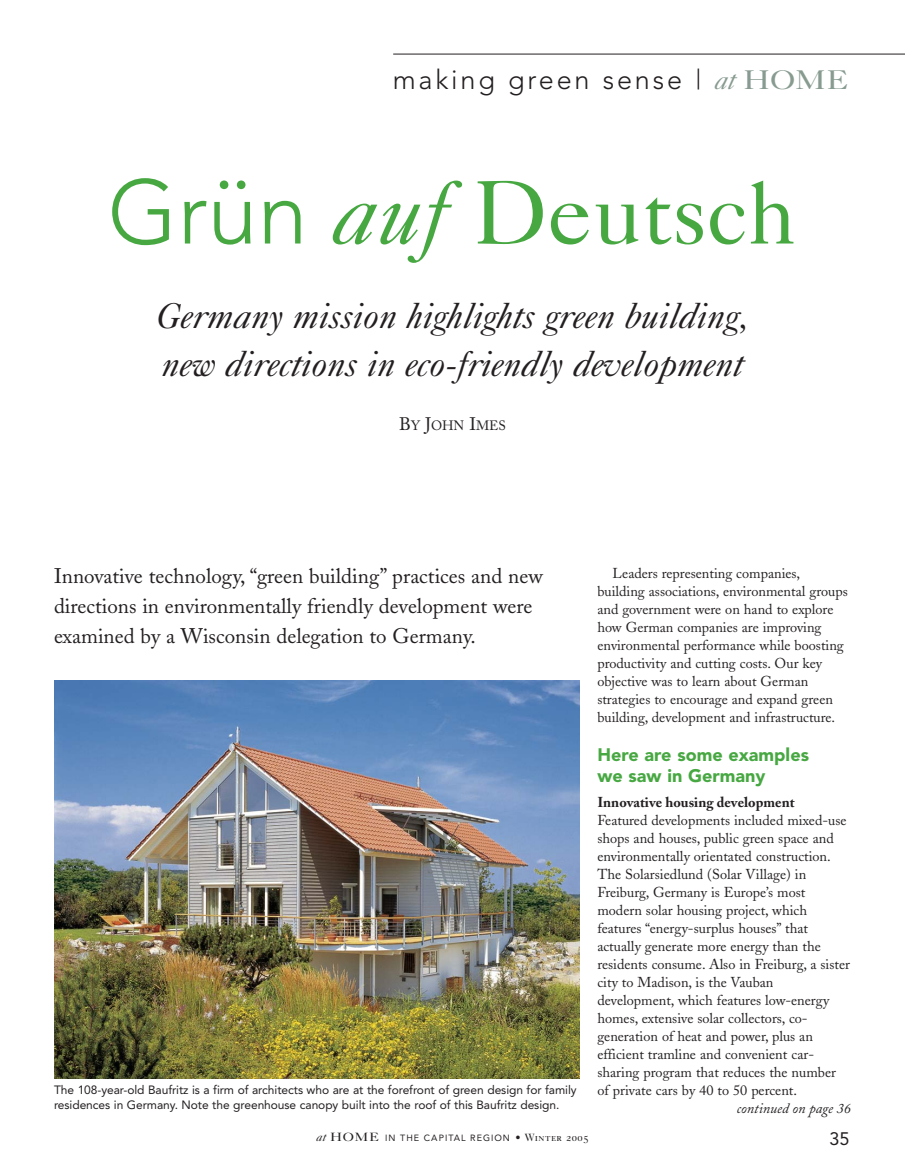
<style>
.page{position:relative;width:905px;height:1175px;background:#fff}
.page>*{position:absolute;margin:0;border:0;box-sizing:border-box;transform-origin:0 0}
.t1{font:90px "Caslon Five Forty";color:#47a842}
.t2{font:italic 36px/48px "Caslon Five Forty";color:#231f20}
.t3{font:300 27px "Avenir";letter-spacing:.105em;color:#231f20}
.t4{font:21px/30px "Adobe Caslon";color:#231f20}
.t5{font:900 18px/21px "Avenir";color:#47a842}
.t6{font:18px "Avenir";color:#231f20}
.t7{font:14.25px/18px "Adobe Caslon";color:#231f20}
.t8{font:700 14.25px "Adobe Caslon";color:#231f20}
.t9{font:italic 14.25px "Adobe Caslon";color:#231f20}
.t10{font:13.5px "Adobe Caslon";color:#231f20}
.t11{font:12px/15px "Avenir";letter-spacing:-.005em;color:#231f20}
.t12{font:9px "Avenir";letter-spacing:.11em;color:#231f20}
.s1{font-family:"Caslon Five Forty Italic Os F";font-weight:400;color:#879b90}
.s2{font-family:"Caslon Five Forty";font-weight:400;color:#879b90}
.s3{font-family:"Avenir";font-weight:300}
.s4{font-style:italic}
.s5{font-size:18px}
.s6{font-family:"Caslon Five Forty Italic Os F";font-size:12px}
.s7{font-family:"Caslon Five Forty";font-size:12px}
.s8{font-family:"Caslon Five Forty Italic Os F";font-size:10.5px}
.s9{font-family:"Caslon Five Forty Roman SC";font-size:10.5px}
</style>
<div class="page">
<hr style="left:393px;top:54px;width:511px;height:1px;background:#231f20">
<img style="left:54px;top:681px;width:525px;height:397px">
<h3 class="t3" style="left:393px;top:69px;width:458px">making green sense | <span class="s1">at</span> <span class="s2">HOME</span></h3>
<h1 class="t1" style="left:108px;top:181px;width:691px"><span class="s3">Grün</span> <span class="s4">auf</span> Deutsch</h1>
<h2 class="t2" style="left:157px;top:295px;width:592px">Germany mission highlights green building, new directions in eco-friendly development</h2>
<p class="t10" style="left:399px;top:419px;width:108px"><span class="s5">B</span>Y <span class="s5">J</span>OHN <span class="s5">I</span>MES</p>
<h3 class="t4" style="left:54px;top:563px;width:490px">Innovative technology, “green building” practices and new directions in environmentally friendly development were examined by a Wisconsin delegation to Germany.</h3>
<p class="t7" style="left:597px;top:565px;width:252px;text-indent:15px">Leaders representing companies, building associations, environmental groups and government were on hand to explore how German companies are improving environmental performance while boosting productivity and cutting costs. Our key objective was to learn about German strategies to encourage and expand green building, development and infrastructure.</p>
<p class="t5" style="left:597px;top:745px;width:213px">Here are some examples we saw in Germany</p>
<p class="t8" style="left:597px;top:796px;width:199px">Innovative housing development</p>
<p class="t7" style="left:597px;top:813px;width:254px">Featured developments included mixed-use shops and houses, public green space and environmentally orientated construction.<br>The Solarsiedlund (Solar Village) in Freiburg, Germany is Europe’s most modern solar housing project, which features “energy-surplus houses” that actually generate more energy than the residents consume. Also in Freiburg, a sister city to Madison, is the Vauban development, which features low-energy homes, extensive solar collectors, co&shy;generation of heat and power, plus an efficient tramline and convenient car&shy;sharing program that reduces the number of private cars by 40 to 50 percent.</p>
<p class="t9" style="left:737px;top:1102px;width:115px">continued on page 36</p>
<p class="t11" style="left:54px;top:1083px;width:524px">The 108-year-old Baufritz is a firm of architects who are at the forefront of green design for family residences in Germany. Note the greenhouse canopy built into the roof of this Baufritz design.</p>
<p class="t12" style="left:316px;top:1134px;width:274px"><span class="s6">at</span> <span class="s7">HOME</span> IN THE CAPITAL REGION <span class="s8">•</span> <span class="s9">Winter 2005</span></p>
<p class="t6" style="left:829px;top:1131px;width:22px">35</p>
</div>
